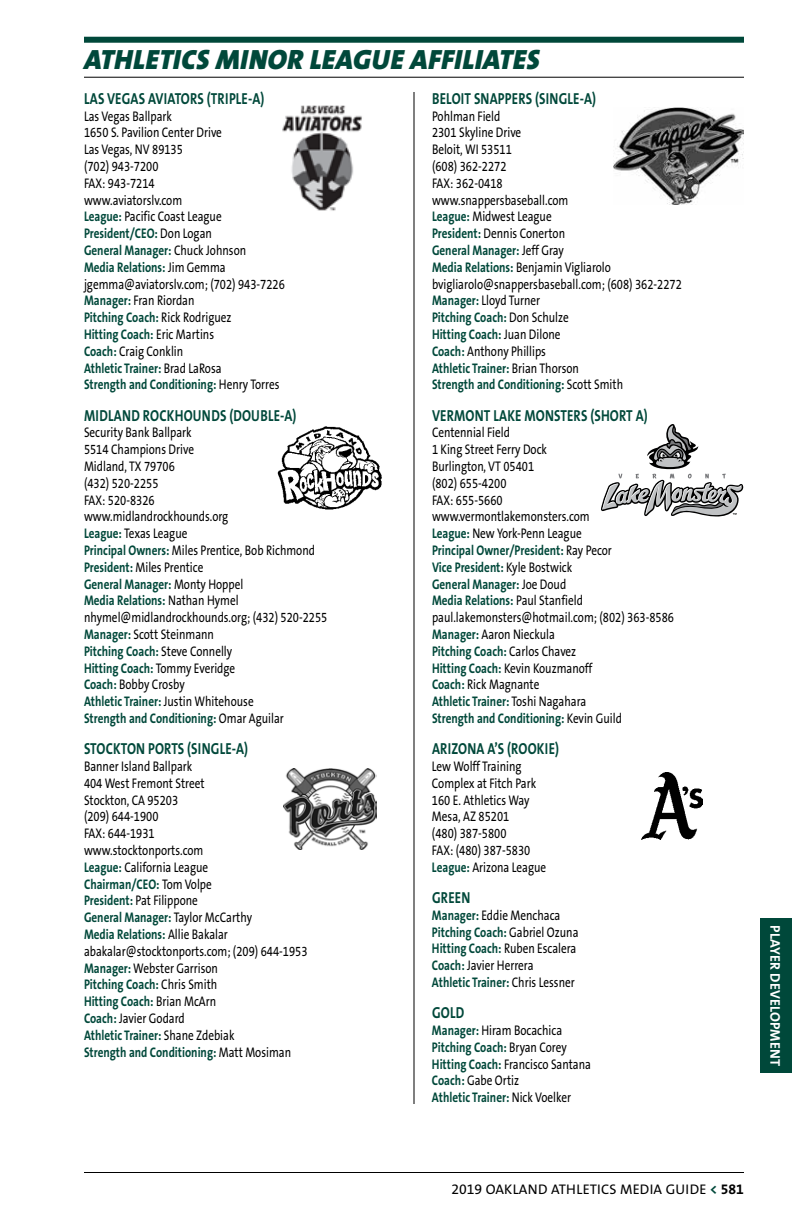
<style>
.page{position:relative;width:792px;height:1224px;background:#fff}
.page>*{position:absolute;margin:0;border:0;box-sizing:border-box;transform-origin:0 0}
.t1{font:italic 900 28px "The Sans B W9";letter-spacing:.015em;color:#00483a}
.t2{font:700 16px "The Sans B W7";letter-spacing:.015em;color:#00483a;scale:.8 1}
.t3{font:14px/16.8px "The Sans B W5 Plain";color:#000;scale:.8 1}
.t4{font:700 14px/16.8px "The Sans B W7";color:#00483a;scale:.8 1}
.t5{font:14px "The Sans B W5 Plain";color:#000}
.t6{font:700 14px "The Sans B W7";letter-spacing:.015em;color:#fff}
.s1{font-family:"The Sans B W7";font-weight:700;color:#00483a}
.s2{font-family:"The Sans B W5 Plain";font-weight:400;color:#000}
.s3{font-family:"The Sans B W7";font-weight:700}
</style>
<div class="page">
<hr style="left:84px;top:1172px;width:660px;height:1px;background:#000">
<div style="left:760px;top:918px;width:32px;height:155px;background:#00483a"></div>
<div style="left:84px;top:37px;width:660px;height:6px;background:#00483a"></div>
<hr style="left:84px;top:77px;width:660px;height:1px;background:#000">
<img style="left:278px;top:426px;width:104px;height:84px">
<img style="left:283px;top:768px;width:94px;height:81px">
<img style="left:642px;top:773px;width:60px;height:66px">
<hr style="left:414px;top:92px;width:1px;height:1012px;background:#000">
<img style="left:614px;top:107px;width:130px;height:98px">
<svg style="left:601px;top:424px;width:143px;height:93px"></svg>
<img style="left:282px;top:105px;width:80px;height:106px">
<h1 class="t1" style="left:84px;top:41px;width:457px">ATHLETICS MINOR LEAGUE AFFILIATES</h1>
<p class="t2" style="left:84px;top:88px;width:227px">LAS VEGAS AVIATORS (TRIPLE-A)</p>
<p class="t3" style="left:84px;top:108px;width:174px">Las Vegas Ballpark<br>1650 S. Pavilion Center Drive<br>Las Vegas, NV 89135<br>(702) 943-7200<br>FAX: 943-7214 www.aviatorslv.com<br><span class="s1">League:</span> Pacific Coast League</p>
<p class="t4" style="left:84px;top:225px;width:204px">President/CEO: <span class="s2">Don Logan<br></span>General Manager: <span class="s2">Chuck Johnson<br></span>Media Relations: <span class="s2">Jim Gemma</span></p>
<p class="t3" style="left:84px;top:276px;width:253px">jgemma@aviatorslv.com; (702) 943-7226<br><span class="s1">Manager:</span> Fran Riordan</p>
<p class="t4" style="left:84px;top:309px;width:186px">Pitching Coach: <span class="s2">Rick Rodriguez<br></span>Hitting Coach: <span class="s2">Eric Martins</span></p>
<p class="t3" style="left:84px;top:343px;width:126px"><span class="s1">Coach:</span> Craig Conklin</p>
<p class="t4" style="left:84px;top:360px;width:246px">Athletic Trainer: <span class="s2">Brad LaRosa<br></span>Strength and Conditioning: <span class="s2">Henry Torres</span></p>
<p class="t2" style="left:84px;top:405px;width:267px">MIDLAND ROCKHOUNDS (DOUBLE-A)</p>
<p class="t3" style="left:84px;top:424px;width:290px">Security Bank Ballpark<br>5514 Champions Drive<br>Midland, TX 79706<br>(432) 520-2255<br>FAX: 520-8326<br>www.midlandrockhounds.org<br><span class="s1">League:</span> Texas League<br><span class="s1">Principal Owners:</span> Miles Prentice, Bob Richmond<br><span class="s1">President:</span> Miles Prentice</p>
<p class="t4" style="left:84px;top:576px;width:201px">General Manager: <span class="s2">Monty Hoppel<br></span>Media Relations: <span class="s2">Nathan Hymel</span></p>
<p class="t3" style="left:84px;top:609px;width:306px">nhymel@midlandrockhounds.org; (432) 520-2255<br><span class="s1">Manager:</span> Scott Steinmann</p>
<p class="t4" style="left:84px;top:643px;width:191px">Pitching Coach: <span class="s2">Steve Connelly<br></span>Hitting Coach: <span class="s2">Tommy Everidge</span></p>
<p class="t3" style="left:84px;top:676px;width:127px"><span class="s1">Coach:</span> Bobby Crosby</p>
<p class="t4" style="left:84px;top:693px;width:251px">Athletic Trainer: <span class="s2">Justin Whitehouse<br></span>Strength and Conditioning: <span class="s2">Omar Aguilar</span></p>
<p class="t2" style="left:84px;top:739px;width:207px">STOCKTON PORTS (SINGLE-A)</p>
<p class="t3" style="left:84px;top:758px;width:157px">Banner Island Ballpark<br>404 West Fremont Street<br>Stockton, CA 95203<br>(209) 644-1900<br>FAX: 644-1931 www.stocktonports.com<br><span class="s1">League:</span> California League</p>
<p class="t4" style="left:84px;top:876px;width:161px">Chairman/CEO: <span class="s2">Tom Volpe</span></p>
<p class="t3" style="left:84px;top:892px;width:144px"><span class="s1">President:</span> Pat Filippone</p>
<p class="t4" style="left:84px;top:909px;width:212px">General Manager: <span class="s2">Taylor McCarthy<br></span>Media Relations: <span class="s2">Allie Bakalar</span></p>
<p class="t3" style="left:84px;top:943px;width:281px">abakalar@stocktonports.com; (209) 644-1953<br><span class="s1">Manager:</span> Webster Garrison</p>
<p class="t4" style="left:84px;top:976px;width:168px">Pitching Coach: <span class="s2">Chris Smith<br></span>Hitting Coach: <span class="s2">Brian McArn</span></p>
<p class="t3" style="left:84px;top:1010px;width:128px"><span class="s1">Coach:</span> Javier Godard</p>
<p class="t4" style="left:84px;top:1027px;width:260px">Athletic Trainer: <span class="s2">Shane Zdebiak<br></span>Strength and Conditioning: <span class="s2">Matt Mosiman</span></p>
<p class="t2" style="left:432px;top:88px;width:206px">BELOIT SNAPPERS (SINGLE-A)</p>
<p class="t3" style="left:432px;top:108px;width:172px">Pohlman Field<br>2301 Skyline Drive<br>Beloit, WI 53511<br>(608) 362-2272<br>FAX: 362-0418 www.snappersbaseball.com<br><span class="s1">League:</span> Midwest League<br><span class="s1">President:</span> Dennis Conerton</p>
<p class="t4" style="left:432px;top:242px;width:166px">General Manager: <span class="s2">Jeff Gray</span></p>
<p class="t3" style="left:432px;top:259px;width:314px"><span class="s1">Media Relations:</span> Benjamin Vigliarolo bvigliarolo@snappersbaseball.com; (608) 362-2272<br><span class="s1">Manager:</span> Lloyd Turner</p>
<p class="t4" style="left:432px;top:309px;width:172px">Pitching Coach: <span class="s2">Don Schulze<br></span>Hitting Coach: <span class="s2">Juan Dilone</span></p>
<p class="t3" style="left:432px;top:343px;width:144px"><span class="s1">Coach:</span> Anthony Phillips</p>
<p class="t4" style="left:432px;top:360px;width:240px">Athletic Trainer: <span class="s2">Brian Thorson<br></span>Strength and Conditioning: <span class="s2">Scott Smith</span></p>
<p class="t2" style="left:432px;top:405px;width:271px">VERMONT LAKE MONSTERS (SHORT A)</p>
<p class="t3" style="left:432px;top:424px;width:199px">Centennial Field<br>1 King Street Ferry Dock<br>Burlington, VT 05401<br>(802) 655-4200<br>FAX: 655-5660 www.vermontlakemonsters.com<br><span class="s1">League:</span> New York-Penn League</p>
<p class="t4" style="left:432px;top:542px;width:226px">Principal Owner/President: <span class="s2">Ray Pecor<br></span>Vice President: <span class="s2">Kyle Bostwick<br></span>General Manager: <span class="s2">Joe Doud<br></span>Media Relations: <span class="s2">Paul Stanfield</span></p>
<p class="t3" style="left:432px;top:609px;width:304px">paul.lakemonsters@hotmail.com; (802) 363-8586<br><span class="s1">Manager:</span> Aaron Nieckula</p>
<p class="t4" style="left:432px;top:643px;width:182px">Pitching Coach: <span class="s2">Carlos Chavez</span></p>
<p class="t3" style="left:432px;top:660px;width:202px"><span class="s1">Hitting Coach:</span> Kevin Kouzmanoff<br><span class="s1">Coach:</span> Rick Magnante</p>
<p class="t4" style="left:432px;top:693px;width:239px">Athletic Trainer: <span class="s2">Toshi Nagahara<br></span>Strength and Conditioning: <span class="s2">Kevin Guild</span></p>
<p class="t2" style="left:432px;top:739px;width:160px">ARIZONA A’S (ROOKIE)</p>
<p class="t3" style="left:432px;top:758px;width:144px">Lew Wolff Training<br>Complex at Fitch Park<br>160 E. Athletics Way<br>Mesa, AZ 85201<br>(480) 387-5800<br>FAX: (480) 387-5830<br><span class="s1">League:</span> Arizona League</p>
<p class="t2" style="left:432px;top:887px;width:49px">GREEN</p>
<p class="t3" style="left:432px;top:907px;width:162px"><span class="s1">Manager:</span> Eddie Menchaca</p>
<p class="t4" style="left:432px;top:924px;width:185px">Pitching Coach: <span class="s2">Gabriel Ozuna<br></span>Hitting Coach: <span class="s2">Ruben Escalera</span></p>
<p class="t3" style="left:432px;top:957px;width:128px"><span class="s1">Coach:</span> Javier Herrera</p>
<p class="t4" style="left:432px;top:974px;width:180px">Athletic Trainer: <span class="s2">Chris Lessner</span></p>
<p class="t2" style="left:432px;top:1003px;width:42px">GOLD</p>
<p class="t3" style="left:432px;top:1022px;width:164px"><span class="s1">Manager:</span> Hiram Bocachica</p>
<p class="t4" style="left:432px;top:1039px;width:170px">Pitching Coach: <span class="s2">Bryan Corey</span></p>
<p class="t3" style="left:432px;top:1056px;width:200px"><span class="s1">Hitting Coach:</span> Francisco Santana<br><span class="s1">Coach:</span> Gabe Ortiz</p>
<p class="t4" style="left:432px;top:1089px;width:175px">Athletic Trainer: <span class="s2">Nick Voelker</span></p>
<p class="t6" style="left:784px;top:925px;width:143px;rotate:90deg">PLAYER DEVELOPMENT</p>
<p class="t5" style="left:451px;top:1181px;width:294px">2019 OAKLAND ATHLETICS MEDIA GUIDE <span class="s1">&lt;</span> <span class="s3">581</span></p>
</div>
